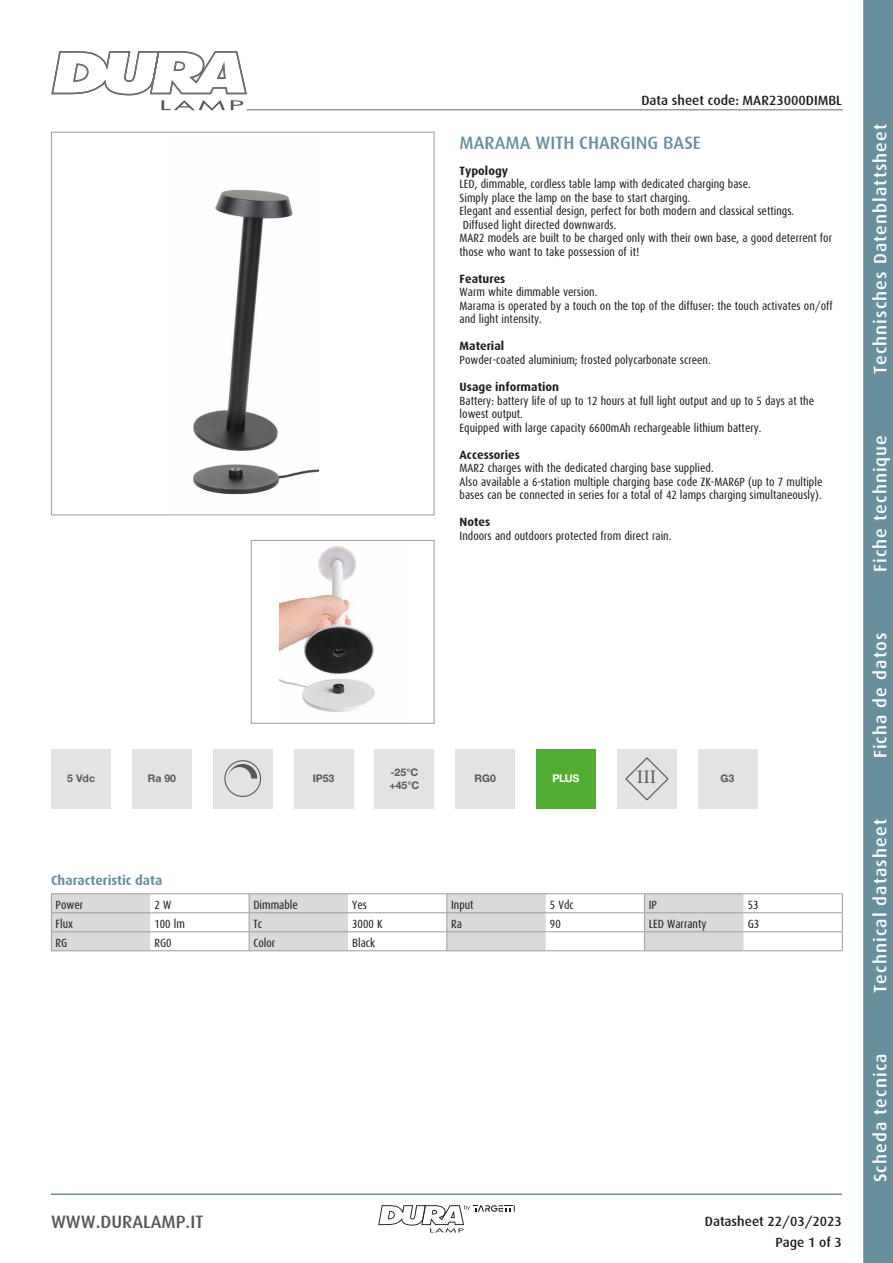
<style>
.page{position:relative;width:893px;height:1263px;background:#fff}
.page>*{position:absolute;margin:0;border:0;box-sizing:border-box;transform-origin:0 0}
.t1{font:19.05px "Minion Pro";color:#575756}
.t2{font:500 18px "Dax";letter-spacing:.06em;color:#fff}
.t3{font:500 18px "Dax";color:#68909c}
.t4{font:500 18px "Dax";color:#575756}
.t5{font:500 13.5px/21.3px "Dax";color:#1d1d1b;text-align:right}
.t6{font:700 13.5px "Dax";color:#68909c}
.t7{font:12px/13.5px "Dax Condensed";color:#1d1d1b}
.t8{font:700 12px "Dax";color:#1d1d1b}
.t9{font:700 10.65px "Helvetica Neue LT Std";color:#fff}
.t10{font:700 10.5px/12.6px "Helvetica Neue LT Std";color:#585856}
</style>
<div class="page">
<svg style="left:863px;top:0;width:30px;height:1263px;background:#6b929e"></svg>
<hr style="left:51px;top:1193px;width:791px;height:2px;background:#68909c">
<svg style="left:51px;top:51px;width:197px;height:60px"></svg>
<svg style="left:378px;top:1205px;width:137px;height:28px"></svg>
<hr style="left:247px;top:109px;width:596px;height:1px;background:#9d9d9c">
<img style="left:193px;top:189px;width:125px;height:306px">
<div style="left:51px;top:132px;width:383px;height:383px;border:1px solid #9d9d9c"></div>
<img style="left:279px;top:546px;width:96px;height:166px">
<div style="left:251px;top:540px;width:183px;height:184px;border:1px solid #9d9d9c"></div>
<div style="left:51px;top:749px;width:60px;height:59px;background:#e3e3e3"></div>
<div style="left:617px;top:749px;width:59px;height:59px;background:#e3e3e3"></div>
<svg style="left:625px;top:757px;width:43px;height:43px"></svg>
<div style="left:375px;top:749px;width:59px;height:59px;background:#e3e3e3"></div>
<div style="left:132px;top:749px;width:60px;height:59px;background:#e3e3e3"></div>
<div style="left:698px;top:749px;width:59px;height:59px;background:#e3e3e3"></div>
<div style="left:455px;top:749px;width:60px;height:59px;background:#e3e3e3"></div>
<div style="left:213px;top:749px;width:60px;height:59px;background:#e3e3e3"></div>
<div style="left:224px;top:760px;width:37px;height:37px;border:1px solid #575756;border-radius:50%"></div>
<svg style="left:228px;top:764px;width:29px;height:14px"></svg>
<div style="left:536px;top:749px;width:60px;height:59px;background:#52ae32"></div>
<div style="left:294px;top:749px;width:59px;height:59px;background:#e3e3e3"></div>
<hr style="left:51px;top:893px;width:99px;height:1px;background:#9d9d9c">
<hr style="left:150px;top:893px;width:99px;height:1px;background:#9d9d9c">
<hr style="left:348px;top:893px;width:99px;height:1px;background:#9d9d9c">
<hr style="left:546px;top:893px;width:99px;height:1px;background:#9d9d9c">
<hr style="left:743px;top:893px;width:100px;height:1px;background:#9d9d9c">
<hr style="left:743px;top:912px;width:100px;height:1px;background:#9d9d9c">
<hr style="left:743px;top:931px;width:100px;height:1px;background:#9d9d9c">
<svg style="left:842px;top:894px;width:1px;height:56px"></svg>
<hr style="left:743px;top:950px;width:100px;height:1px;background:#9d9d9c">
<hr style="left:249px;top:893px;width:99px;height:1px;background:#9d9d9c">
<hr style="left:447px;top:893px;width:99px;height:1px;background:#9d9d9c">
<hr style="left:645px;top:893px;width:98px;height:1px;background:#9d9d9c">
<svg style="left:51px;top:894px;width:692px;height:57px"></svg>
<hr style="left:645px;top:950px;width:98px;height:1px;background:#9d9d9c">
<p class="t5" style="left:641px;top:90px;width:202px">Data sheet code: MAR23000DIMBL</p>
<h2 class="t3" style="left:460px;top:132px;width:243px">MARAMA WITH CHARGING BASE</h2>
<p class="t8" style="left:460px;top:164px;width:50px">Typology</p>
<p class="t7" style="left:460px;top:178px;width:374px">LED, dimmable, cordless table lamp with dedicated charging base.<br>Simply place the lamp on the base to start charging.<br>Elegant and essential design, perfect for both modern and classical settings.<br>Diffused light directed downwards.<br>MAR2 models are built to be charged only with their own base, a good deterrent for those who want to take possession of it!</p>
<p class="t8" style="left:460px;top:272px;width:47px">Features</p>
<p class="t7" style="left:460px;top:286px;width:375px">Warm white dimmable version.<br>Marama is operated by a touch on the top of the diffuser: the touch activates on/off and light intensity.</p>
<p class="t8" style="left:460px;top:340px;width:46px">Material</p>
<p class="t7" style="left:460px;top:353px;width:253px">Powder-coated aluminium; frosted polycarbonate screen.</p>
<p class="t8" style="left:460px;top:380px;width:101px">Usage information</p>
<p class="t7" style="left:460px;top:394px;width:356px">Battery: battery life of up to 12 hours at full light output and up to 5 days at the lowest output.<br>Equipped with large capacity 6600mAh rechargeable lithium battery.</p>
<p class="t8" style="left:460px;top:448px;width:62px">Accessories</p>
<p class="t7" style="left:460px;top:461px;width:364px">MAR2 charges with the dedicated charging base supplied.<br>Also available a 6-station multiple charging base code ZK-MAR6P (up to 7 multiple bases can be connected in series for a total of 42 lamps charging simultaneously).</p>
<p class="t8" style="left:460px;top:515px;width:32px">Notes</p>
<p class="t7" style="left:460px;top:529px;width:213px">Indoors and outdoors protected from direct rain.</p>
<p class="t10" style="left:389px;top:766px;width:31px">-25°C +45°C</p>
<p class="t10" style="left:67px;top:772px;width:29px">5 Vdc</p>
<p class="t9" style="left:552px;top:771px;width:29px">PLUS</p>
<h1 class="t1" style="left:637px;top:764px;width:21px">III</h1>
<p class="t10" style="left:148px;top:772px;width:30px">Ra 90</p>
<p class="t10" style="left:313px;top:772px;width:23px">IP53</p>
<p class="t10" style="left:474px;top:772px;width:23px">RG0</p>
<p class="t10" style="left:721px;top:772px;width:15px">G3</p>
<p class="t6" style="left:51px;top:872px;width:113px">Characteristic data</p>
<p class="t7" style="left:56px;top:898px;width:29px">Power</p>
<p class="t7" style="left:155px;top:898px;width:18px">2 W</p>
<p class="t7" style="left:253px;top:898px;width:46px">Dimmable</p>
<p class="t7" style="left:352px;top:898px;width:16px">Yes</p>
<p class="t7" style="left:451px;top:898px;width:24px">Input</p>
<p class="t7" style="left:550px;top:898px;width:25px">5 Vdc</p>
<p class="t7" style="left:649px;top:898px;width:10px">IP</p>
<p class="t7" style="left:748px;top:898px;width:12px">53</p>
<p class="t7" style="left:56px;top:917px;width:19px">Flux</p>
<p class="t7" style="left:154px;top:917px;width:32px">100 lm</p>
<p class="t7" style="left:253px;top:917px;width:10px">Tc</p>
<p class="t7" style="left:352px;top:917px;width:32px">3000 K</p>
<p class="t7" style="left:451px;top:917px;width:12px">Ra</p>
<p class="t7" style="left:550px;top:917px;width:12px">90</p>
<p class="t7" style="left:649px;top:917px;width:59px">LED Warranty</p>
<p class="t7" style="left:748px;top:917px;width:13px">G3</p>
<p class="t7" style="left:56px;top:936px;width:13px">RG</p>
<p class="t7" style="left:154px;top:936px;width:19px">RG0</p>
<p class="t7" style="left:253px;top:936px;width:23px">Color</p>
<p class="t7" style="left:352px;top:936px;width:25px">Black</p>
<h2 class="t4" style="left:51px;top:1212px;width:154px">WWW.DURALAMP.IT</h2>
<p class="t5" style="left:705px;top:1211px;width:139px">Datasheet 22/03/2023<br>Page 1 of 3</p>
<h2 class="t2" style="left:870px;top:374px;width:252px;rotate:-90deg">Technisches Datenblattsheet</h2>
<h2 class="t2" style="left:870px;top:572px;width:139px;rotate:-90deg">Fiche technique</h2>
<h2 class="t2" style="left:870px;top:758px;width:127px;rotate:-90deg">Ficha de datos</h2>
<h2 class="t2" style="left:870px;top:993px;width:175px;rotate:-90deg">Technical datasheet</h2>
<h2 class="t2" style="left:870px;top:1182px;width:130px;rotate:-90deg">Scheda tecnica</h2>
</div>
